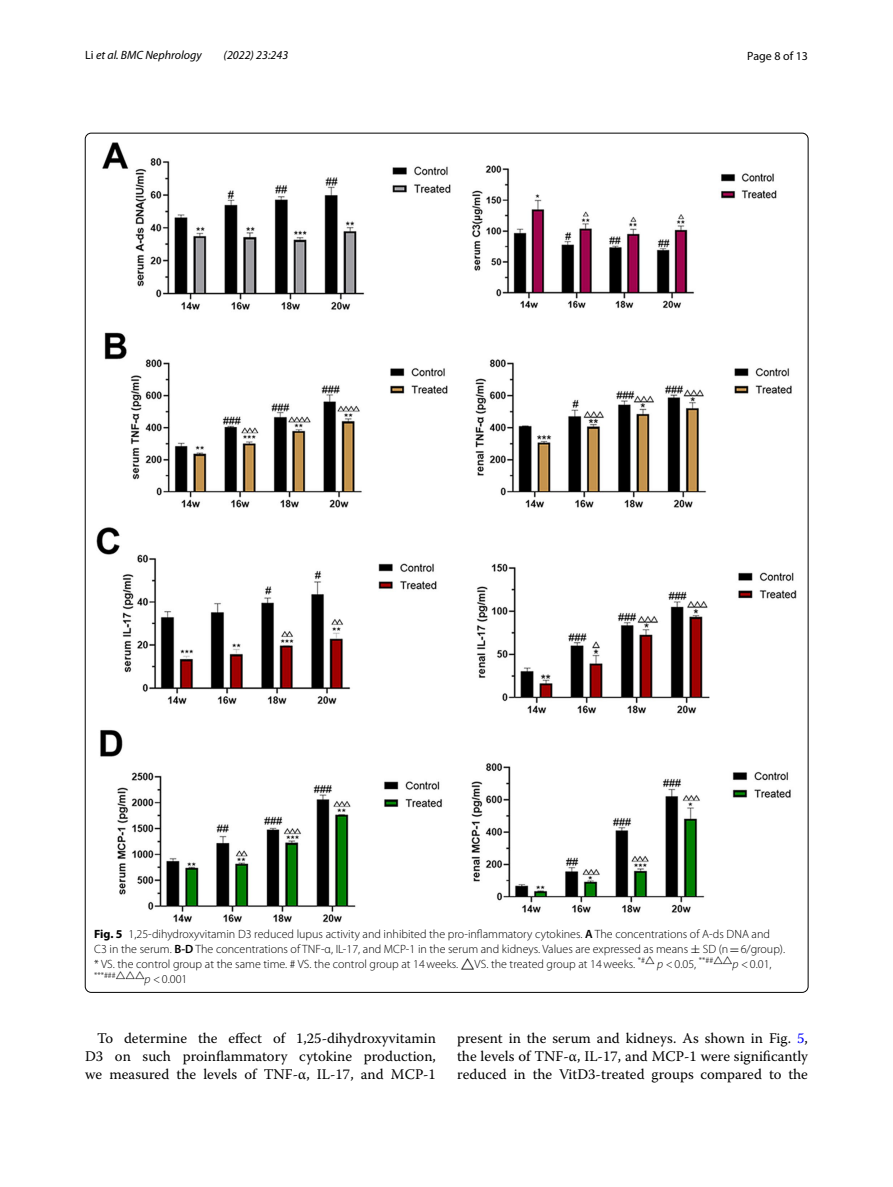
<style>
.page{position:relative;width:893px;height:1187px;background:#fff}
.page>*{position:absolute;margin:0;border:0;box-sizing:border-box;transform-origin:0 0}
.t1{font:14.7px/18px "Warnock Pro";color:#000;text-align:justify}
.t2{font:300 12px/15px "Myriad Pro";color:#000}
.t3{font:italic 12px "Myriad Pro";color:#000}
.t4{font:12px "Myriad Pro";color:#000}
.t5{font:300 8.4px "Myriad Pro";color:#000}
.s1{font-style:normal}
.s2{font-weight:700}
.s3{font-weight:600}
.s4{font-family:"MTSY";font-weight:400}
.s5{font-family:"STIX Math";font-weight:400}
.s6{font-style:italic}
.s7{font-style:italic;font-size:12px}
.s8{font-size:12px}
.s9{color:#00f}
</style>
<div class="page">
<img style="left:96px;top:142px;width:701px;height:780px">
<p class="t3" style="left:85px;top:48px;width:118px"><span class="s1">Li</span> et al. BMC Nephrology</p>
<p class="t3" style="left:224px;top:48px;width:66px">(2022) 23:243</p>
<p class="t4" style="left:747px;top:48px;width:62px">Page 8 of 13</p>
<p class="t2" style="left:94px;top:926px;width:692px"><span class="s2">Fig. 5</span> 1,25-dihydroxyvitamin D3 reduced lupus activity and inhibited the pro-inflammatory cytokines. <span class="s3">A</span> The concentrations of A-ds DNA and<br>C3 in the serum. <span class="s3">B-D</span> The concentrations of TNF-α, IL-17, and MCP-1 in the serum and kidneys. Values are expressed as means <span class="s4">±</span> SD (n<span class="s4">=</span>6/group). * VS. the control group at the same time. # VS. the control group at 14weeks. <span class="s5">△</span>VS. the treated group at 14weeks. <sup>*#</sup><sup>△</sup> <span class="s6">p</span> &lt;0.05, <sup>**##</sup><sup>△△</sup><span class="s6">p</span> &lt;0.01,</p>
<p class="t5" style="left:94px;top:970px;width:95px">***###<span class="s5">△△△</span><span class="s7">p</span> <span class="s8">&lt;0.001</span></p>
<p class="t1" style="left:85px;top:1029px;width:352px;text-indent:12px">To determine the effect of 1,25-dihydroxyvitamin D3 on such proinflammatory cytokine production, we measured the levels of TNF-α, IL-17, and MCP-1</p>
<p class="t1" style="left:457px;top:1029px;width:352px">present in the serum and kidneys. As shown in Fig. <span class="s9">5</span>, the levels of TNF-α, IL-17, and MCP-1 were significantly reduced in the VitD3-treated groups compared to the</p>
</div>
